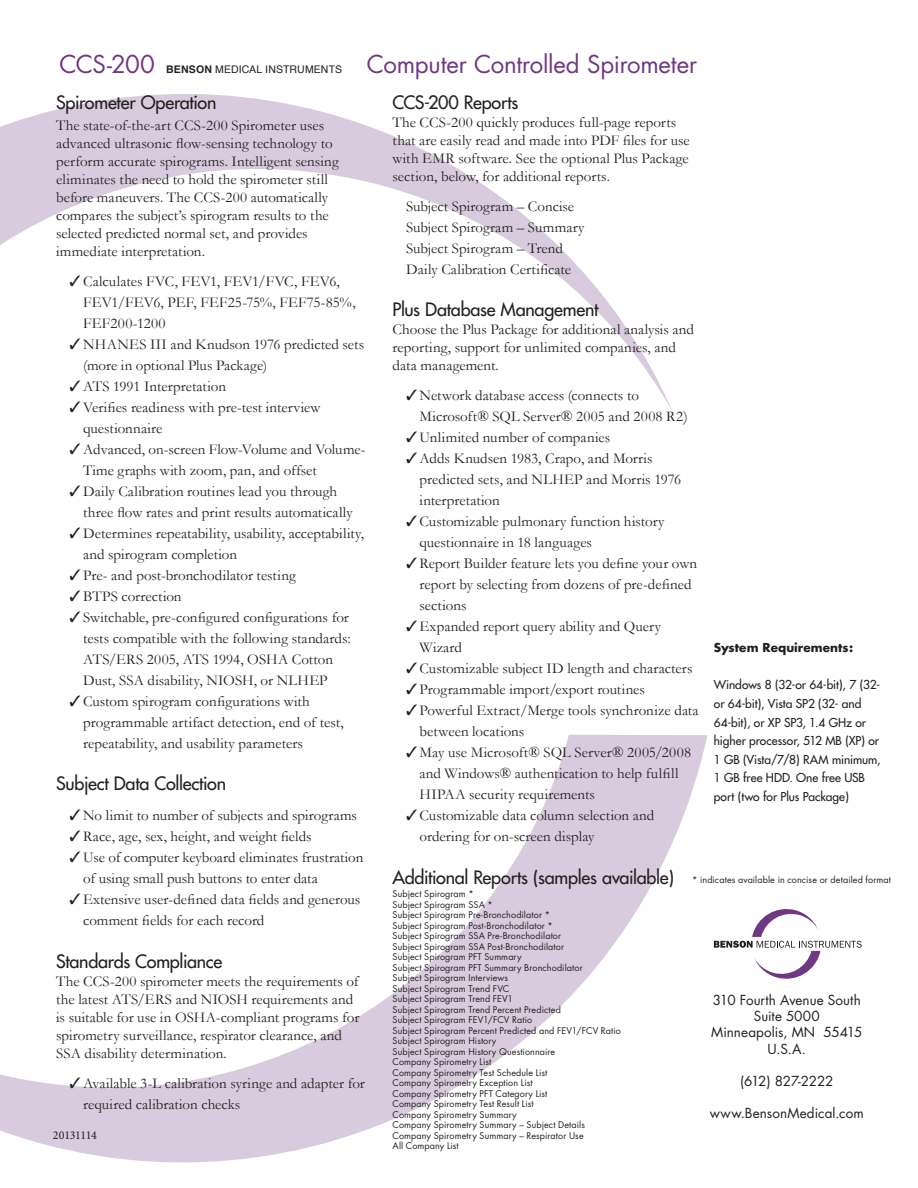
<style>
.page{position:relative;width:918px;height:1188px;background:#fff}
.page>*{position:absolute;margin:0;border:0;box-sizing:border-box;transform-origin:0 0}
.t1{font:24px "Futura";letter-spacing:-.01em;color:#703783}
.t2{font:18px "Futura";letter-spacing:-.015em;color:#231f20}
.t3{font:15px/21px "Garamond";color:#231f20}
.t4{font:13.5px/16.2px "Futura";letter-spacing:.005em;color:#231f20;text-align:center}
.t5{font:13.5px "Futura";letter-spacing:-.015em;color:#231f20}
.t6{font:12px/18.6px "Futura";letter-spacing:-.005em;color:#231f20}
.t7{font:700 12px "Futura";letter-spacing:.005em;color:#231f20}
.t8{font:12px "Minion Pro";letter-spacing:-.04em;color:#231f20}
.t9{font:9px/10.5px "Futura";letter-spacing:.01em;color:#231f20}
.s1{font-family:"Helvetica";font-weight:700;font-size:10.5px;color:#231f20}
.s2{font-family:"Helvetica";font-size:10.5px;color:#231f20}
</style>
<div class="page">
<svg style="left:0;top:94px;width:672px;height:316px"></svg>
<svg style="left:0;top:735px;width:707px;height:427px"></svg>
<svg style="left:714px;top:909px;width:148px;height:70px"></svg>
<h1 class="t1" style="left:59px;top:49px;width:97px">CCS-200</h1>
<h1 class="t1" style="left:166px;top:49px;width:532px"><span class="s1">BENSON</span> <span class="s2">MEDICAL INSTRUMENTS</span> Computer Controlled Spirometer</h1>
<p class="t2" style="left:56px;top:91px;width:162px">Spirometer Operation</p>
<p class="t3" style="left:56px;top:116px;width:284px;line-height:18px">The state-of-the-art CCS-200 Spirometer uses advanced ultrasonic flow-sensing technology to perform accurate spirograms. Intelligent sensing eliminates the need to hold the spirometer still before maneuvers. The CCS-200 automatically compares the subject’s spirogram results to the selected predicted normal set, and provides immediate interpretation.</p>
<p class="t3" style="left:83px;top:270px;width:274px;text-indent:-14px">✓Calculates FVC, FEV1, FEV1/FVC, FEV6,<br>FEV1/FEV6, PEF, FEF25-75%, FEF75-85%,<br>FEF200-1200</p>
<p class="t3" style="left:83px;top:333px;width:283px;text-indent:-14px">✓NHANES III and Knudson 1976 predicted sets (more in optional Plus Package)</p>
<p class="t3" style="left:70px;top:375px;width:158px">✓ATS 1991 Interpretation</p>
<p class="t3" style="left:83px;top:396px;width:239px;text-indent:-14px">✓Verifies readiness with pre-test interview questionnaire</p>
<p class="t3" style="left:83px;top:438px;width:284px;text-indent:-14px">✓Advanced, on-screen Flow-Volume and Volume-<br>Time graphs with zoom, pan, and offset</p>
<p class="t3" style="left:83px;top:480px;width:271px;text-indent:-14px">✓Daily Calibration routines lead you through three flow rates and print results automatically</p>
<p class="t3" style="left:83px;top:522px;width:282px;text-indent:-14px">✓Determines repeatability, usability, acceptability, and spirogram completion</p>
<p class="t3" style="left:70px;top:564px;width:228px">✓Pre- and post-bronchodilator testing</p>
<p class="t3" style="left:70px;top:585px;width:113px">✓BTPS correction</p>
<p class="t3" style="left:83px;top:606px;width:269px;text-indent:-14px">✓Switchable, pre-configured configurations for tests compatible with the following standards:<br>ATS/ERS 2005, ATS 1994, OSHA Cotton Dust, SSA disability, NIOSH, or NLHEP</p>
<p class="t3" style="left:83px;top:690px;width:262px;text-indent:-14px">✓Custom spirogram configurations with programmable artifact detection, end of test, repeatability, and usability parameters</p>
<p class="t2" style="left:56px;top:772px;width:172px">Subject Data Collection</p>
<p class="t3" style="left:70px;top:805px;width:289px">✓No limit to number of subjects and spirograms</p>
<p class="t3" style="left:70px;top:826px;width:244px">✓Race, age, sex, height, and weight fields</p>
<p class="t3" style="left:83px;top:847px;width:282px;text-indent:-14px">✓Use of computer keyboard eliminates frustration of using small push buttons to enter data</p>
<p class="t3" style="left:83px;top:889px;width:279px;text-indent:-14px">✓Extensive user-defined data fields and generous comment fields for each record</p>
<p class="t2" style="left:56px;top:950px;width:168px">Standards Compliance</p>
<p class="t3" style="left:56px;top:972px;width:305px;line-height:18px">The CCS-200 spirometer meets the requirements of the latest ATS/ERS and NIOSH requirements and is suitable for use in OSHA-compliant programs for spirometry surveillance, respirator clearance, and SSA disability determination.</p>
<p class="t3" style="left:83px;top:1073px;width:283px;text-indent:-14px">✓Available 3-L calibration syringe and adapter for required calibration checks</p>
<p class="t8" style="left:53px;top:1128px;width:45px">20131114</p>
<p class="t2" style="left:393px;top:91px;width:127px">CCS-200 Reports</p>
<p class="t3" style="left:393px;top:113px;width:299px;line-height:18px">The CCS-200 quickly produces full-page reports that are easily read and made into PDF files for use with EMR software. See the optional Plus Package section, below, for additional reports.</p>
<p class="t3" style="left:406px;top:195px;width:180px">Subject Spirogram – Concise<br>Subject Spirogram – Summary<br>Subject Spirogram – Trend<br>Daily Calibration Certificate</p>
<p class="t2" style="left:393px;top:298px;width:207px">Plus Database Management</p>
<p class="t3" style="left:393px;top:320px;width:303px;line-height:18px">Choose the Plus Package for additional analysis and reporting, support for unlimited companies, and data management.</p>
<p class="t3" style="left:420px;top:385px;width:270px;text-indent:-14px">✓Network database access (connects to<br>Microsoft® SQL Server® 2005 and 2008 R2)</p>
<p class="t3" style="left:406px;top:427px;width:206px">✓Unlimited number of companies</p>
<p class="t3" style="left:420px;top:448px;width:263px;text-indent:-14px">✓Adds Knudsen 1983, Crapo, and Morris predicted sets, and NLHEP and Morris 1976 interpretation</p>
<p class="t3" style="left:420px;top:511px;width:246px;text-indent:-14px">✓Customizable pulmonary function history questionnaire in 18 languages</p>
<p class="t3" style="left:420px;top:553px;width:279px;text-indent:-14px">✓Report Builder feature lets you define your own report by selecting from dozens of pre-defined sections</p>
<p class="t3" style="left:420px;top:616px;width:243px;text-indent:-14px">✓Expanded report query ability and Query<br>Wizard</p>
<p class="t3" style="left:406px;top:658px;width:288px">✓Customizable subject ID length and characters</p>
<p class="t3" style="left:406px;top:679px;width:240px">✓Programmable import/export routines</p>
<p class="t3" style="left:420px;top:700px;width:281px;text-indent:-14px">✓Powerful Extract/Merge tools synchronize data between locations</p>
<p class="t3" style="left:420px;top:742px;width:273px;text-indent:-14px">✓ May use Microsoft® SQL Server® 2005/2008 and Windows® authentication to help fulfill<br>HIPAA security requirements</p>
<p class="t3" style="left:420px;top:805px;width:236px;text-indent:-14px">✓Customizable data column selection and ordering for on-screen display</p>
<p class="t2" style="left:393px;top:866px;width:283px">Additional Reports (samples available)</p>
<p class="t9" style="left:393px;top:889px;width:230px">Subject Spirogram *<br>Subject Spirogram SSA *<br>Subject Spirogram Pre-Bronchodilator *<br>Subject Spirogram Post-Bronchodilator *<br>Subject Spirogram SSA Pre-Bronchodilator<br>Subject Spirogram SSA Post-Bronchodilator<br>Subject Spirogram PFT Summary<br>Subject Spirogram PFT Summary Bronchodilator<br>Subject Spirogram Interviews<br>Subject Spirogram Trend FVC<br>Subject Spirogram Trend FEV1<br>Subject Spirogram Trend Percent Predicted<br>Subject Spirogram FEV1/FCV Ratio<br>Subject Spirogram Percent Predicted and FEV1/FCV Ratio Subject Spirogram History<br>Subject Spirogram History Questionnaire<br>Company Spirometry List<br>Company Spirometry Test Schedule List<br>Company Spirometry Exception List<br>Company Spirometry PFT Category List<br>Company Spirometry Test Result List<br>Company Spirometry Summary<br>Company Spirometry Summary – Subject Details Company Spirometry Summary – Respirator Use<br>All Company List</p>
<p class="t7" style="left:714px;top:640px;width:141px">System Requirements:</p>
<p class="t6" style="left:714px;top:676px;width:168px">Windows 8 (32-or 64-bit), 7 (32- or 64-bit), Vista SP2 (32- and<br>64-bit), or XP SP3, 1.4 GHz or higher processor, 512 MB (XP) or<br>1 GB (Vista/7/8) RAM minimum,<br>1 GB free HDD. One free USB port (two for Plus Package)</p>
<p class="t9" style="left:692px;top:875px;width:201px">* indicates available in concise or detailed format</p>
<p class="t4" style="left:711px;top:992px;width:153px">310 Fourth Avenue South<br>Suite 5000<br>Minneapolis, MN 55415<br>U.S.A.</p>
<p class="t5" style="left:740px;top:1072px;width:95px">(612) 827-2222</p>
<p class="t4" style="left:710px;top:1105px;width:156px">www.BensonMedical.com</p>
</div>
